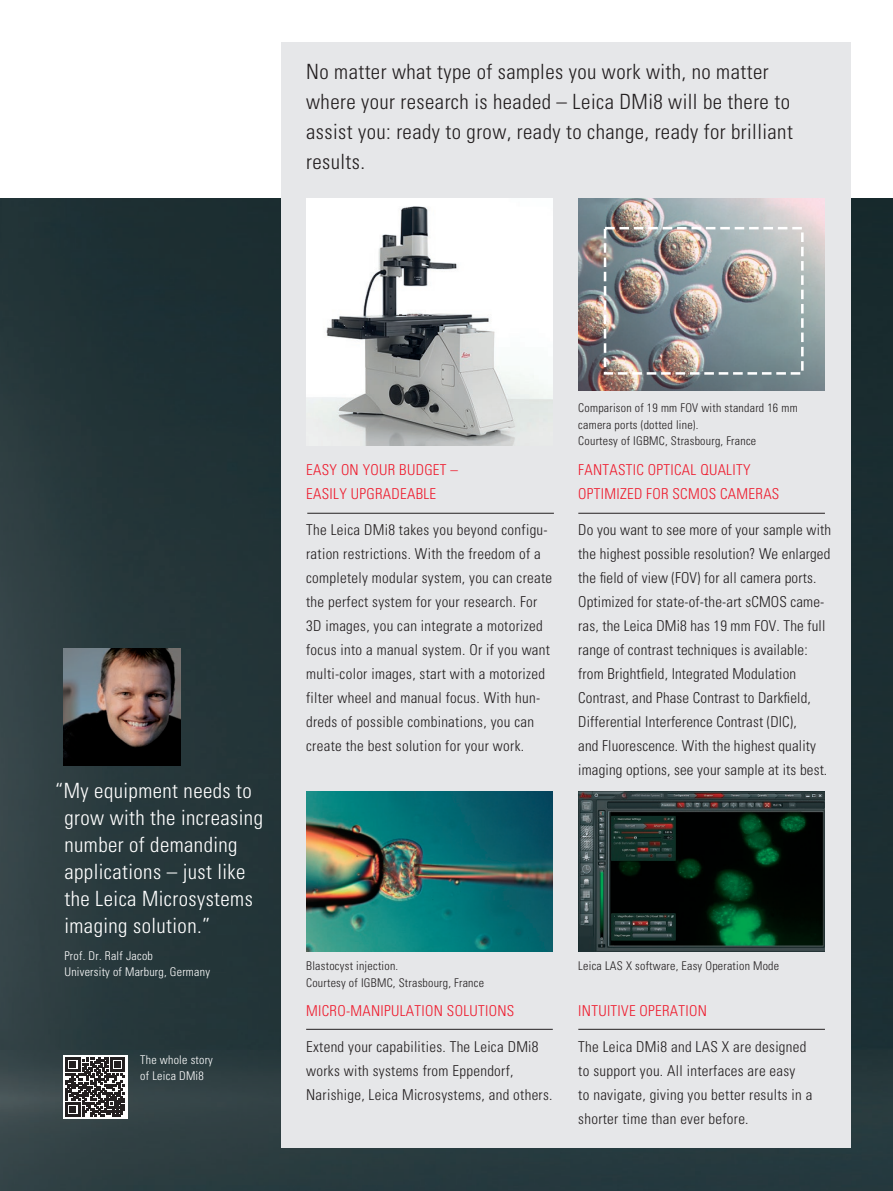
<style>
.page{position:relative;width:893px;height:1191px;background:#fff}
.page>*{position:absolute;margin:0;border:0;box-sizing:border-box;transform-origin:0 0}
.t1{font:300 condensed 21px/30px "Univers LT Std";letter-spacing:.02em;color:#231f20}
.t2{font:300 condensed 21px/27px "Univers LT Std";letter-spacing:.02em;color:#fff}
.t3{font:300 condensed 15px/24px "Univers LT Std";letter-spacing:.02em;color:#231f20}
.t4{font:300 condensed 15px/24px "Univers LT Std";letter-spacing:.02em;color:#ee1b2d}
.t5{font:300 condensed 12px/16.5px "Univers LT Std";letter-spacing:.02em;color:#231f20}
.t6{font:300 condensed 12px/16.5px "Univers LT Std";letter-spacing:.02em;color:#fff}
</style>
<div class="page">
<img style="left:0;top:199px;width:893px;height:992px">
<div style="left:281px;top:43px;width:569px;height:1105px;background:#e6e7e9"></div>
<img style="left:578px;top:791px;width:247px;height:160px">
<img style="left:306px;top:791px;width:247px;height:161px">
<img style="left:306px;top:199px;width:247px;height:246px">
<hr style="left:578px;top:513px;width:247px;height:1px;background:#231f20">
<img style="left:578px;top:199px;width:247px;height:191px">
<div style="left:604px;top:227px;width:200px;height:148px;border:3px dashed #fff"></div>
<hr style="left:306px;top:1029px;width:247px;height:1px;background:#231f20">
<hr style="left:578px;top:1029px;width:247px;height:1px;background:#231f20">
<hr style="left:307px;top:513px;width:247px;height:1px;background:#231f20">
<svg style="left:64px;top:1054px;width:64px;height:64px"></svg>
<svg style="left:64px;top:1055px;width:63px;height:63px"></svg>
<svg style="left:66px;top:1057px;width:59px;height:59px"></svg>
<img style="left:64px;top:648px;width:117px;height:117px">
<h1 class="t1" style="left:306px;top:57px;width:488px">No matter what type of samples you work with, no matter where your research is headed – Leica DMi8 will be there to assist you: ready to grow, ready to change, ready for brilliant results.</h1>
<h1 class="t2" style="left:64px;top:777px;width:200px;text-indent:-9px">“My equipment needs to grow with the increasing number of demanding applications – just like the Leica Microsystems imaging solution.”</h1>
<p class="t6" style="left:55px;top:947px;width:156px;text-indent:9px">Prof. Dr. Ralf Jacob<br>University of Marburg, Germany</p>
<p class="t6" style="left:140px;top:1051px;width:74px">The whole story of Leica DMi8</p>
<p class="t4" style="left:306px;top:457px;width:153px">Easy on your budget – easil</p>
<p class="t4" style="left:339px;top:481px;width:98px">y upgradeable</p>
<p class="t3" style="left:306px;top:517px;width:248px">The Leica DMi8 takes you beyond configu&shy;ration restrictions. With the freedom of a completely modular system, you can create the perfect system for your research. For 3D images, you can integrate a motorized focus into a manual system. Or if you want multi-color images, start with a motorized filter wheel and manual focus. With hun&shy;dreds of possible combinations, you can create the best solution for your work.</p>
<p class="t5" style="left:578px;top:400px;width:221px">Comparison of 19 mm FOV with standard 16 mm camera ports (dotted line).<br>Courtesy of IGBMC, Strasbourg, France</p>
<p class="t4" style="left:578px;top:457px;width:15px">Fantastic</p>
<p class="t4" style="left:648px;top:457px;width:8px">optical</p>
<p class="t4" style="left:700px;top:457px;width:25px">qualit</p>
<p class="t4" style="left:743px;top:457px;width:9px">y</p>
<p class="t4" style="left:578px;top:481px;width:8px">optimi</p>
<p class="t4" style="left:620px;top:481px;width:34px">zed for</p>
<p class="t4" style="left:672px;top:481px;width:58px">sCMOS cam</p>
<p class="t4" style="left:749px;top:481px;width:16px">eras</p>
<p class="t3" style="left:578px;top:517px;width:254px">Do you want to see more of your sample with the highest possible resolution? We enlarged the field of view (FOV) for all camera ports.<br>Optimized for state-of-the-art sCMOS came&shy;ras, the Leica DMi8 has 19 mm FOV. The full range of contrast techniques is available: from Brightfield, Integrated Modulation Contrast, and Phase Contrast to Darkfield, Differential Interference Contrast (DIC),<br>and Fluorescence. With the highest quality imaging options, see your sample at its best.</p>
<p class="t5" style="left:306px;top:957px;width:179px">Blastocyst injection.<br>Courtesy of IGBMC, Strasbourg, France</p>
<p class="t5" style="left:578px;top:957px;width:202px">Leica LAS X software, Easy Operation Mode</p>
<p class="t4" style="left:306px;top:998px;width:20px">Micro</p>
<p class="t4" style="left:346px;top:998px;width:25px">-Manip</p>
<p class="t4" style="left:391px;top:998px;width:17px">ulation</p>
<p class="t4" style="left:447px;top:998px;width:40px">Solutions</p>
<p class="t3" style="left:306px;top:1034px;width:248px">Extend your capabilities. The Leica DMi8 works with systems from Eppendorf,<br>Narishige, Leica Microsystems, and others.</p>
<p class="t4" style="left:578px;top:998px;width:92px">Intuitive operation</p>
<p class="t3" style="left:578px;top:1034px;width:236px">The Leica DMi8 and LAS X are designed to support you. All interfaces are easy<br>to navigate, giving you better results in a shorter time than ever before.</p>
</div>
